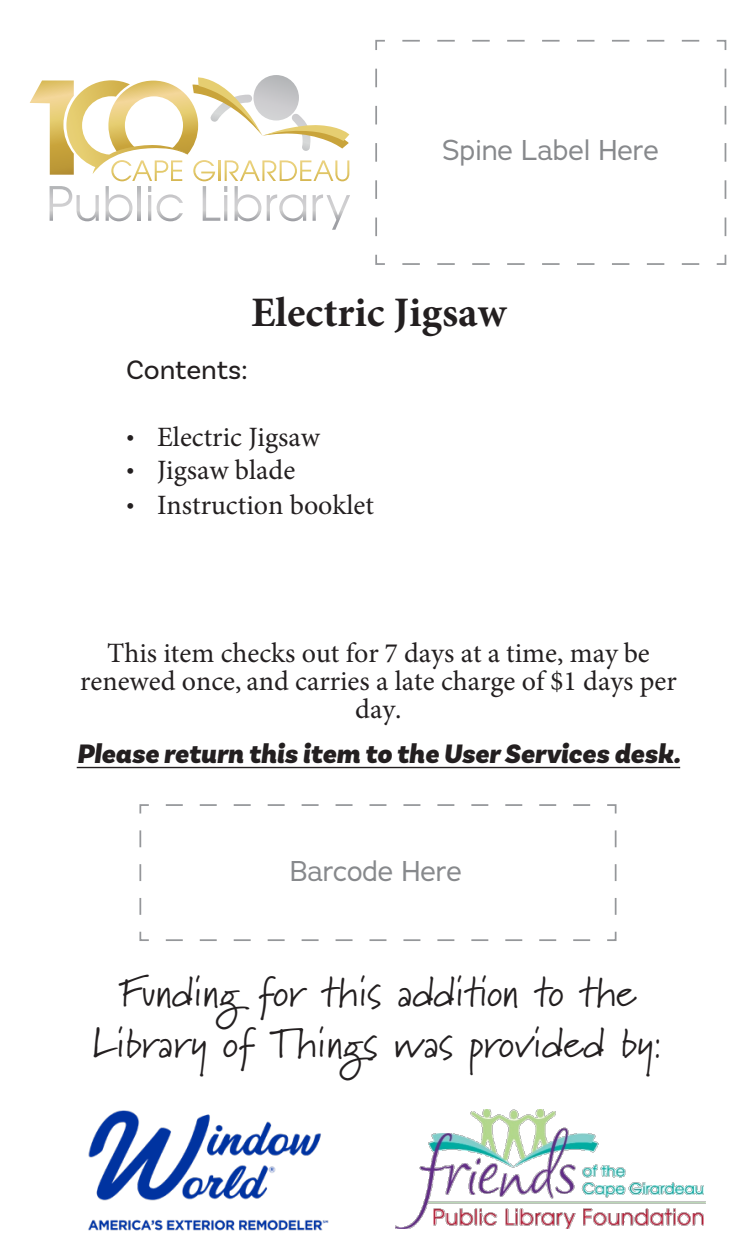
<style>
.page{position:relative;width:756px;height:1260px;background:#fff}
.page>*{position:absolute;margin:0;border:0;box-sizing:border-box;transform-origin:0 0}
.t1{font:42px "Marydale";color:#231f20}
.t2{font:700 42px "Minion Pro";color:#231f20}
.t3{font:28px/28px "Minion Pro";color:#231f20;text-align:center}
.t4{font:italic 900 28px "Basic Sans";color:#231f20}
.t5{font:28px "Adrianna";color:#87898c}
.t6{font:28px "Basic Sans";color:#231f20}
.s1{font-family:"Basic Sans"}
</style>
<div class="page">
<img style="left:88px;top:1110px;width:241px;height:121px">
<img style="left:395px;top:1109px;width:311px;height:120px">
<svg style="left:30px;top:77px;width:320px;height:153px"></svg>
<svg style="left:375px;top:39px;width:352px;height:226px"></svg>
<svg style="left:139px;top:804px;width:478px;height:137px"></svg>
<hr style="left:77px;top:767px;width:603px;height:1px;background:#231f20">
<p class="t5" style="left:442px;top:132px;width:218px">Spine Label Here</p>
<p class="t2" style="left:251px;top:283px;width:257px">Electric Jigsaw</p>
<p class="t6" style="left:126px;top:353px;width:124px">Contents:</p>
<p class="t3" style="left:126px;top:423px;width:196px"><span class="s1">•</span> Electric Jigsaw</p>
<p class="t3" style="left:126px;top:457px;width:171px"><span class="s1">•</span> Jigsaw blade</p>
<p class="t3" style="left:126px;top:491px;width:250px"><span class="s1">•</span> Instruction booklet</p>
<p class="t3" style="left:80px;top:639px;width:598px">This item checks out for 7 days at a time, may be renewed once, and carries a late charge of $1 days per day.</p>
<p class="t4" style="left:77px;top:737px;width:605px">Please return this item to the User Services desk.</p>
<p class="t5" style="left:290px;top:853px;width:174px">Barcode Here</p>
<p class="t1" style="left:119px;top:967px;width:519px">Funding for this addition to the</p>
<p class="t1" style="left:93px;top:1018px;width:572px">Library of Things was provided by:</p>
</div>
